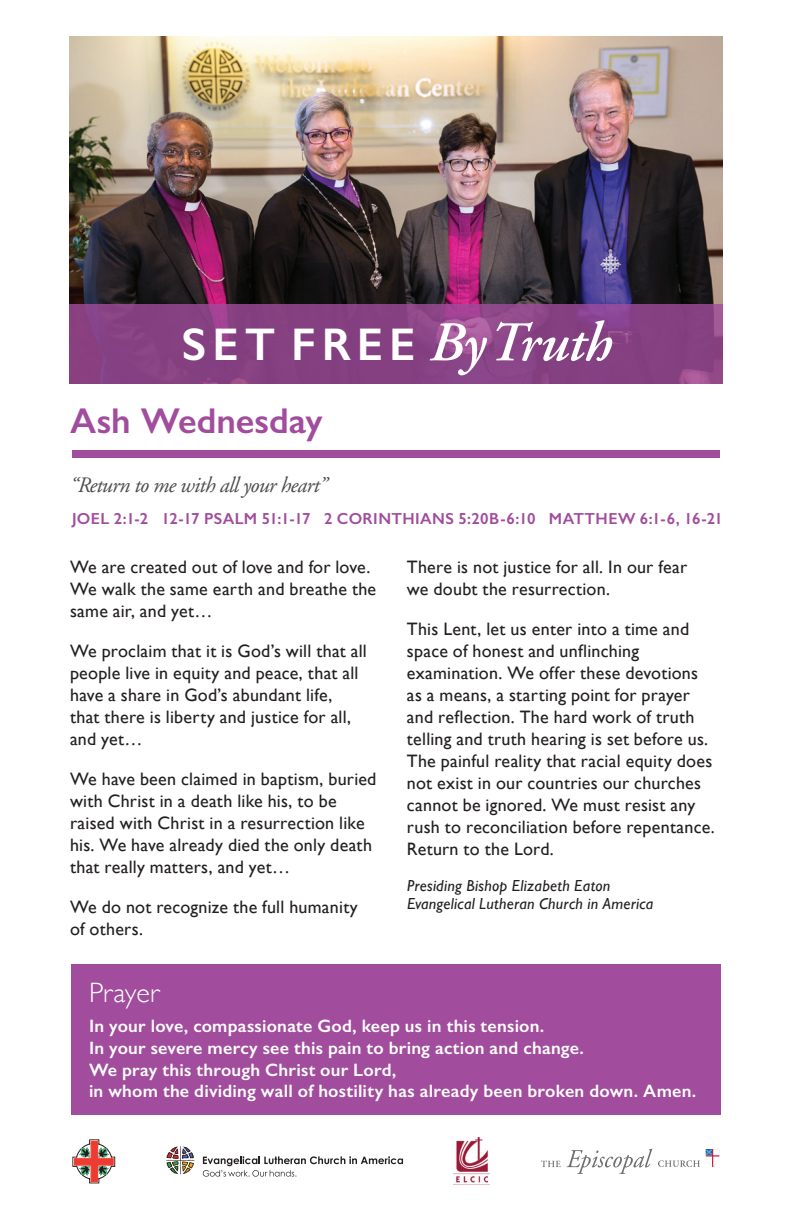
<style>
.page{position:relative;width:792px;height:1224px;background:#fff}
.page>*{position:absolute;margin:0;border:0;box-sizing:border-box;transform-origin:0 0}
.t1{font:600 46px "Gill Sans";letter-spacing:.125em;color:#fff}
.t2{font:600 36px "Gill Sans";color:#a14c9d}
.t3{font:300 28px "Gill Sans";color:#fff}
.t4{font:italic 22px "Adobe Garamond";letter-spacing:-.03em;color:#4b4c4d}
.t5{font:18px/22px "Gill Sans";letter-spacing:.01em;color:#231f20}
.t6{font:600 18px/21.6px "Gill Sans";letter-spacing:.015em;color:#fff}
.t7{font:600 16px "Gill Sans";letter-spacing:.025em;color:#a14c9d}
.t8{font:italic 16px/18px "Gill Sans";letter-spacing:.02em;color:#231f20}
.s1{font-family:"Adobe Garamond";font-style:italic;font-size:56px}
</style>
<div class="page">
<svg style="left:72px;top:1139px;width:43px;height:45px"></svg>
<img style="left:454px;top:1138px;width:36px;height:47px">
<svg style="left:203px;top:1156px;width:200px;height:21px"></svg>
<svg style="left:166px;top:1146px;width:28px;height:28px"></svg>
<svg style="left:541px;top:1149px;width:111px;height:25px"></svg>
<svg style="left:658px;top:1160px;width:42px;height:7px"></svg>
<svg style="left:706px;top:1149px;width:14px;height:18px"></svg>
<img style="left:69px;top:36px;width:654px;height:269px">
<svg style="left:69px;top:305px;width:654px;height:79px;background:#884284"></svg>
<div style="left:72px;top:450px;width:648px;height:7px;background:#a14c9d"></div>
<div style="left:71px;top:964px;width:650px;height:151px;background:#a14c9d"></div>
<h1 class="t1" style="left:182px;top:317px;width:431px">SET FREE <span class="s1">By Truth</span></h1>
<h2 class="t2" style="left:70px;top:399px;width:254px">Ash Wednesday</h2>
<p class="t4" style="left:70px;top:473px;width:259px">“Return to me with all your heart”</p>
<p class="t7" style="left:72px;top:508px;width:653px">JOEL 2:1-2 12-17 PSALM 51:1-17 2 CORINTHIANS 5:20B-6:10 MATTHEW 6:1-6, 16-21</p>
<p class="t5" style="left:70px;top:556px;width:308px">We are created out of love and for love.<br>We walk the same earth and breathe the same air, and yet…</p>
<p class="t5" style="left:70px;top:640px;width:298px">We proclaim that it is God’s will that all people live in equity and peace, that all have a share in God’s abundant life,<br>that there is liberty and justice for all, and yet…</p>
<p class="t5" style="left:70px;top:768px;width:308px">We have been claimed in baptism, buried with Christ in a death like his, to be raised with Christ in a resurrection like his. We have already died the only death that really matters, and yet…</p>
<p class="t5" style="left:70px;top:896px;width:289px">We do not recognize the full humanity of others.</p>
<p class="t5" style="left:407px;top:556px;width:282px">There is not justice for all. In our fear we doubt the resurrection.</p>
<p class="t5" style="left:407px;top:618px;width:309px">This Lent, let us enter into a time and space of honest and unflinching examination. We offer these devotions as a means, a starting point for prayer and reflection. The hard work of truth telling and truth hearing is set before us.<br>The painful reality that racial equity does not exist in our countries our churches cannot be ignored. We must resist any rush to reconciliation before repentance.<br>Return to the Lord.</p>
<p class="t8" style="left:407px;top:877px;width:248px">Presiding Bishop Elizabeth Eaton<br>Evangelical Lutheran Church in America</p>
<h3 class="t3" style="left:89px;top:971px;width:72px">Prayer</h3>
<p class="t6" style="left:89px;top:1015px;width:609px">In your love, compassionate God, keep us in this tension.<br>In your severe mercy see this pain to bring action and change.<br>We pray this through Christ our Lord,<br>in whom the dividing wall of hostility has already been broken down. Amen.</p>
</div>
